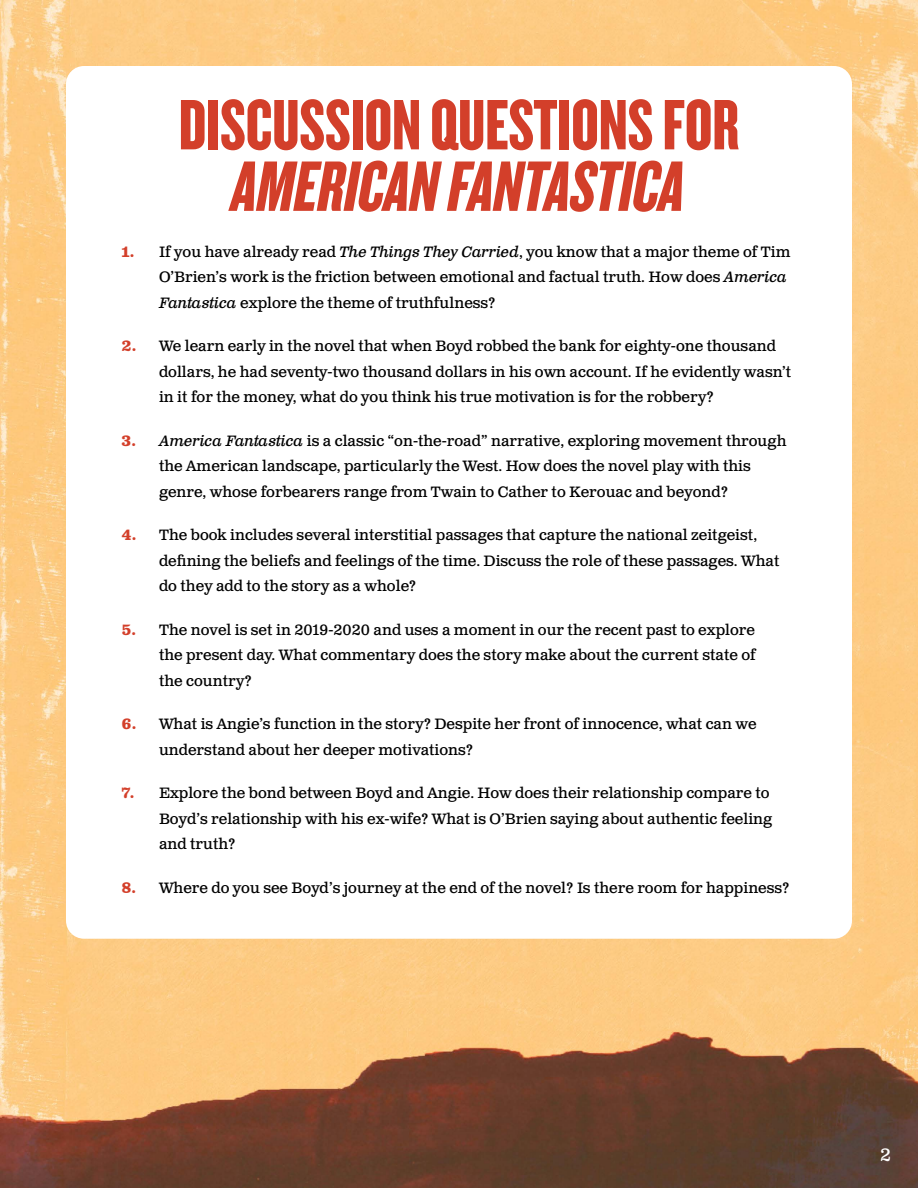
<style>
.page{position:relative;width:918px;height:1188px;background:#fff}
.page>*{position:absolute;margin:0;border:0;box-sizing:border-box;transform-origin:0 0}
.t1{font:74.1px "Knockout 68 Full Featherwt";color:#d33f2a}
.t2{font:italic 74.1px "Knockout 68 Full Featherwt";color:#d33f2a}
.t3{font:18px "Clarendon Text Pro";color:#fff}
.t4{font:15px/25.5px "Clarendon Text Pro";color:#000}
.s1{font-weight:700;color:#d33f2a}
.s2{font-style:italic}
</style>
<div class="page">
<img style="left:0;top:0;width:918px;height:1188px">
<div style="left:66px;top:66px;width:786px;height:873px;background:#fff;border-radius:18px"></div>
<h1 class="t1" style="left:179px;top:80px;width:562px">DISCUSSION QUESTIONS FOR</h1>
<h1 class="t2" style="left:228px;top:141px;width:469px">AMERICAN FANTASTICA</h1>
<p class="t4" style="left:159px;top:240px;width:633px;text-indent:-38px"><span class="s1">1.</span> If you have already read <span class="s2">The Things They Carried</span>, you know that a major theme of Tim<br>O’Brien’s work is the friction between emotional and factual truth. How does <span class="s2">America<br>Fantastica</span> explore the theme of truthfulness?</p>
<p class="t4" style="left:159px;top:334px;width:634px;text-indent:-38px"><span class="s1">2.</span> We learn early in the novel that when Boyd robbed the bank for eighty-one thousand dollars, he had seventy-two thousand dollars in his own account. If he evidently wasn’t in it for the money, what do you think his true motivation is for the robbery?</p>
<p class="t4" style="left:159px;top:429px;width:629px;text-indent:-38px"><span class="s1">3.</span> <span class="s2">America Fantastica</span> is a classic “on-the-road” narrative, exploring movement through the American landscape, particularly the West. How does the novel play with this genre, whose forbearers range from Twain to Cather to Kerouac and beyond?</p>
<p class="t4" style="left:159px;top:523px;width:622px;text-indent:-38px"><span class="s1">4.</span> The book includes several interstitial passages that capture the national zeitgeist, defining the beliefs and feelings of the time. Discuss the role of these passages. What do they add to the story as a whole?</p>
<p class="t4" style="left:159px;top:618px;width:598px;text-align:justify;text-indent:-38px"><span class="s1">5.</span> The novel is set in 2019-2020 and uses a moment in our the recent past to explore the present day. What commentary does the story make about the current state of the country?</p>
<p class="t4" style="left:159px;top:712px;width:599px;text-indent:-38px"><span class="s1">6.</span> What is Angie’s function in the story? Despite her front of innocence, what can we understand about her deeper motivations?</p>
<p class="t4" style="left:159px;top:781px;width:615px;text-indent:-38px"><span class="s1">7.</span> Explore the bond between Boyd and Angie. How does their relationship compare to<br>Boyd’s relationship with his ex-wife? What is O’Brien saying about authentic feeling and truth?</p>
<p class="t4" style="left:122px;top:876px;width:670px"><span class="s1">8.</span> Where do you see Boyd’s journey at the end of the novel? Is there room for happiness?</p>
<p class="t3" style="left:880px;top:1144px;width:12px">2</p>
</div>
